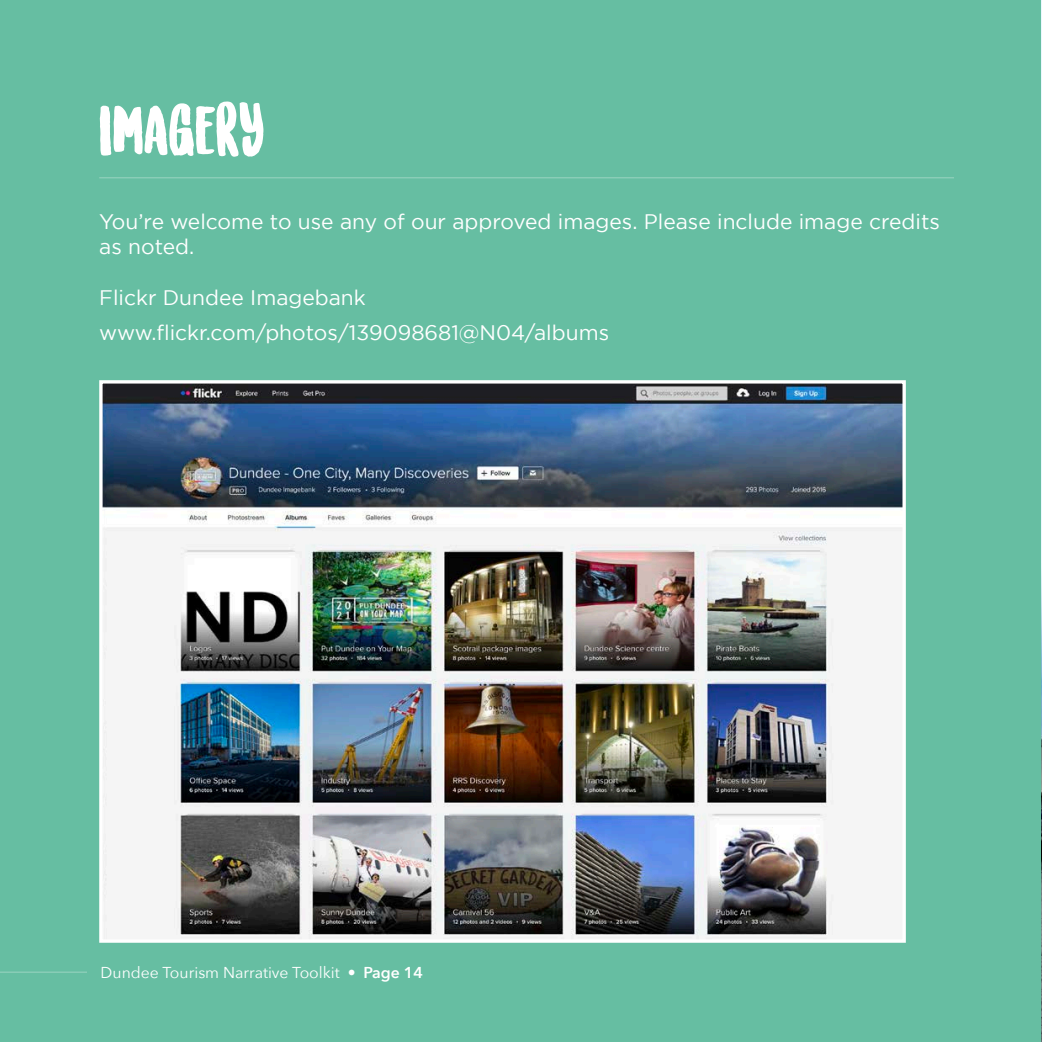
<style>
.page{position:relative;width:1042px;height:1042px;background:#66bea2}
.page>*{position:absolute;margin:0;border:0;box-sizing:border-box;transform-origin:0 0}
.t1{font:66.5px "Sunrise International Demo";color:#fff}
.body_text{font:21px/25.2px "Gotham";color:#fff}
.t2{font:15.75px "Avenir Next";color:#fff}
.s1{font-weight:500}
.s2{font-weight:600}
</style>
<div class="page">
<hr style="left:99px;top:177px;width:855px;height:1px;background:#fff">
<img style="left:103px;top:384px;width:799px;height:555px">
<div style="left:99px;top:380px;width:807px;height:563px;border:3px solid #fff"></div>
<hr style="left:1041px;top:0;width:1px;height:1042px;background:#eaf7fd">
<img style="left:1041px;top:577px;width:1px;height:465px">
<hr style="left:0;top:971px;width:87px;height:1px;background:#fff">
<p class="t1" style="left:99px;top:101px;width:166px">IMAGERY</p>
<p class="body_text" style="left:99px;top:209px;width:842px">You’re welcome to use any of our approved images. Please include image credits as noted.</p>
<p class="body_text" style="left:99px;top:284px;width:268px">Flickr Dundee Imagebank</p>
<p class="body_text" style="left:99px;top:319px;width:511px">www.flickr.com/photos/139098681@N04/albums</p>
<p class="t2" style="left:101px;top:959px;width:324px">Dundee Tourism Narrative Toolkit <span class="s1">•</span> <span class="s2">Page 14</span></p>
</div>
